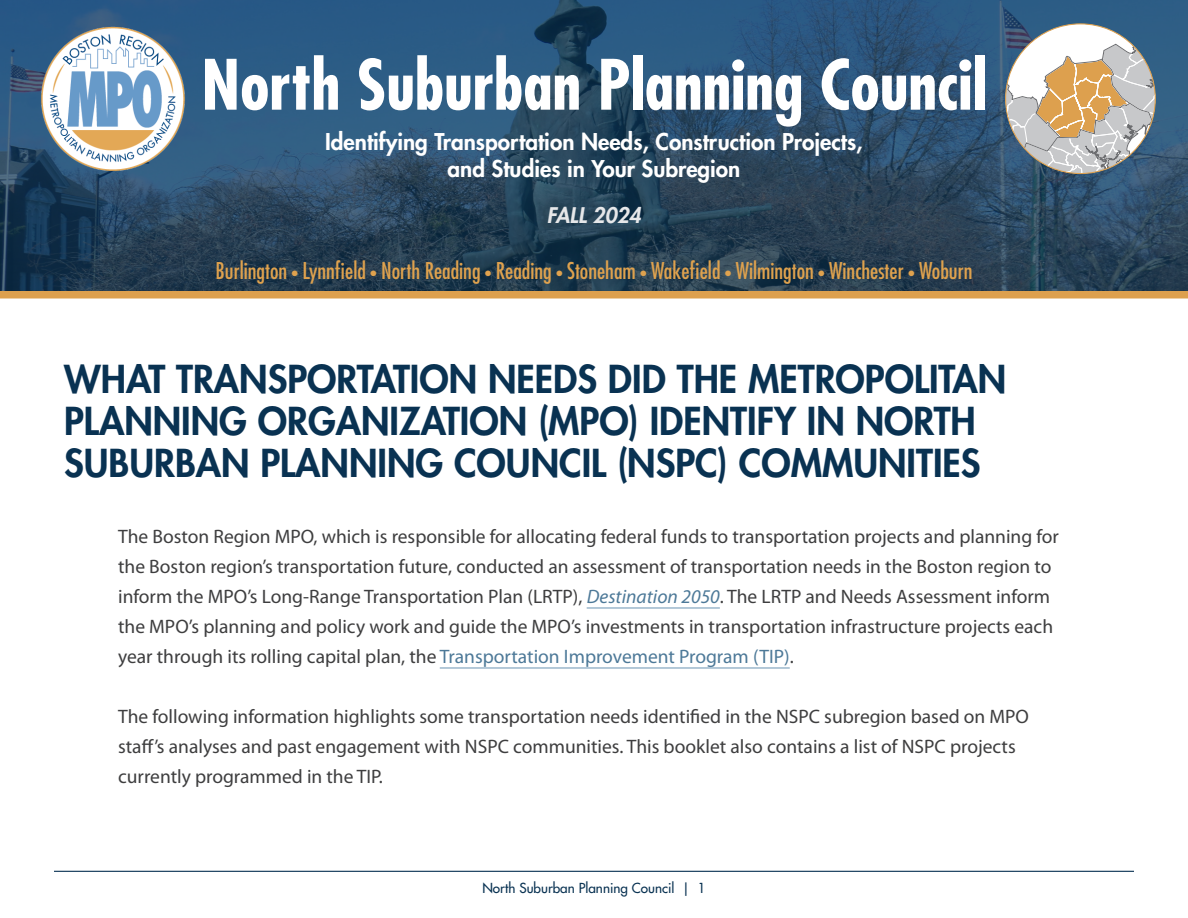
<style>
.page{position:relative;width:1188px;height:918px;background:#fff}
.page>*{position:absolute;margin:0;border:0;box-sizing:border-box;transform-origin:0 0}
.t1{font:700 condensed 67.5px "Futura Std";color:#fff}
.Heading_1{font:800 37.5px/42px "Futura Std";color:#093252}
.t2{font:condensed 22.5px "Futura Std";color:#dfa24e}
.Subtitle{font:800 22.5px/27px "Futura Std";color:#fff;text-align:center}
.t3{font:italic 800 21px "Futura Std";color:#e6e7e9}
.Paragraph_Style_2{font:19.5px/30px "Myriad Pro";color:#3e3e3f}
.t4{font:500 13.5px "Futura Std";color:#093252}
.s1{font-size:15px}
.s2{font-style:italic;color:#4d7998}
.s3{color:#4d7998}
</style>
<div class="page">
<hr style="left:54px;top:871px;width:1080px;height:1px;background:#093252">
<hr style="left:587px;top:608px;width:133px;height:1px;background:#6a93b2">
<hr style="left:440px;top:668px;width:350px;height:1px;background:#6a93b2">
<svg style="left:0;top:0;width:1188px;height:291px;background:#294b69"></svg>
<img style="left:38px;top:26px;width:151px;height:146px">
<svg style="left:1006px;top:24px;width:149px;height:150px"></svg>
<div style="left:0;top:291px;width:1188px;height:7px;background:#dda04e"></div>
<p class="t1" style="left:201px;top:43px;width:787px">North Suburban Planning Council</p>
<p class="Subtitle" style="left:325px;top:128px;width:539px">Identifying Transportation Needs, Construction Projects, and Studies in Your Subregion</p>
<p class="t3" style="left:547px;top:202px;width:96px">FALL 2024</p>
<p class="t2" style="left:216px;top:257px;width:758px">Burlington <span class="s1">•</span> Lynnfield <span class="s1">•</span> North Reading <span class="s1">•</span> Reading <span class="s1">•</span> Stoneham <span class="s1">•</span> Wakefield <span class="s1">•</span> Wilmington <span class="s1">•</span> Winchester <span class="s1">•</span> Woburn</p>
<p class="Heading_1" style="left:64px;top:358px;width:944px">WHAT TRANSPORTATION NEEDS DID THE METROPOLITAN<br>PLANNING ORGANIZATION (MPO) IDENTIFY IN NORTH<br>SUBURBAN PLANNING COUNCIL (NSPC) COMMUNITIES</p>
<p class="Paragraph_Style_2" style="left:118px;top:522px;width:942px">The Boston Region MPO, which is responsible for allocating federal funds to transportation projects and planning for the Boston region’s transportation future, conducted an assessment of transportation needs in the Boston region to inform the MPO’s Long-Range Transportation Plan (LRTP), <span class="s2">Destination 2050</span>. The LRTP and Needs Assessment inform the MPO’s planning and policy work and guide the MPO’s investments in transportation infrastructure projects each year through its rolling capital plan, the <span class="s3">Transportation Improvement Program (TIP)</span>.</p>
<p class="Paragraph_Style_2" style="left:118px;top:702px;width:912px">The following information highlights some transportation needs identified in the NSPC subregion based on MPO staff’s analyses and past engagement with NSPC communities. This booklet also contains a list of NSPC projects currently programmed in the TIP.</p>
<p class="t4" style="left:482px;top:879px;width:225px">North Suburban Planning Council | 1</p>
</div>
